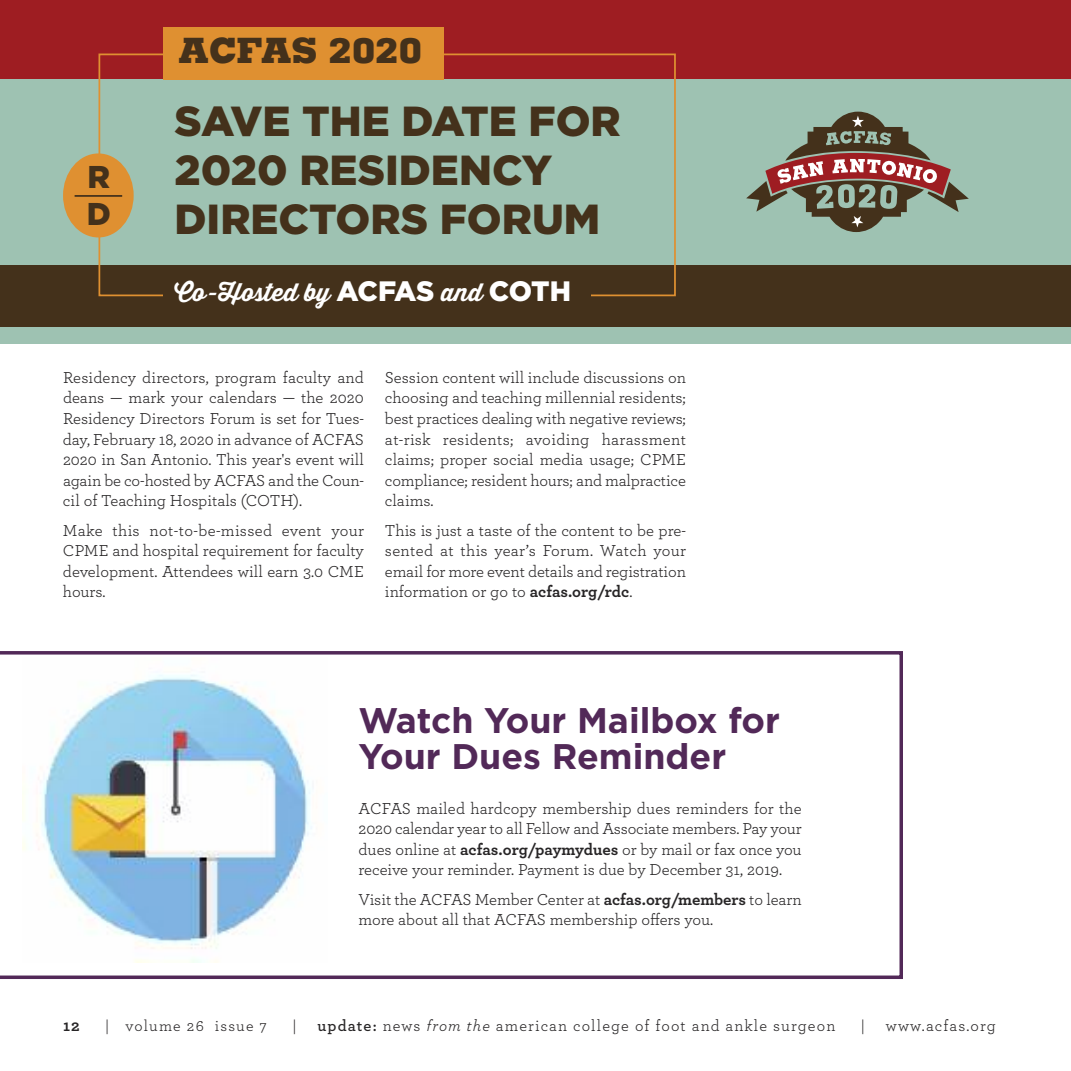
<style>
.page{position:relative;width:1071px;height:1071px;background:#fff}
.page>*{position:absolute;margin:0;border:0;box-sizing:border-box;transform-origin:0 0}
.t1{font:900 42px/49px "Gotham";color:#44311b}
.t2{font:700 35.52px/35.5px "Gotham";letter-spacing:-.005em;color:#522958}
.t3{font:800 35px "Memphis";color:#44311b}
.t4{font:900 31.5px/36.8px "Gotham";color:#44311b}
.t5{font:700 24.5px "Thirsty Script";color:#fff}
.t6{font:16.62px/20.5px "Archer";letter-spacing:-.01em;color:#272526;text-align:justify}
.t7{font:16.1px "Archer";letter-spacing:.07em;color:#272526}
.t8{font:700 16.1px "Archer";color:#272526}
.t9{font:15.75px "Archer";letter-spacing:.075em;color:#272526}
.s1{font-family:"Gotham";font-weight:900;font-size:28px}
.s2{font-weight:700}
.s3{font-weight:600}
.s4{font-style:italic}
</style>
<div class="page">
<svg style="left:0;top:651px;width:903px;height:328px"></svg>
<div style="left:0;top:78px;width:1071px;height:266px;background:#9ec2b2"></div>
<div style="left:0;top:266px;width:1071px;height:61px;background:#44311b"></div>
<div style="left:0;top:0;width:1071px;height:78px;background:#9e1d22"></div>
<div style="left:63px;top:153px;width:71px;height:84px;background:#df9031;border-radius:50%"></div>
<hr style="left:75px;top:195px;width:47px;height:2px;background:#44311b">
<div style="left:163px;top:27px;width:280px;height:53px;background:#df9031"></div>
<svg style="left:746px;top:112px;width:223px;height:120px"></svg>
<img style="left:23px;top:658px;width:305px;height:305px">
<h3 class="t4" style="left:87px;top:161px;width:26px">R<br>D</h3>
<h3 class="t3" style="left:178px;top:38px;width:245px">ACFAS 2020</h3>
<h1 class="t1" style="left:174px;top:100px;width:448px">SAVE THE DATE FOR<br>2020 RESIDENCY<br>DIRECTORS FORUM</h1>
<h3 class="t5" style="left:175px;top:280px;width:398px">Co-Hosted by <span class="s1">ACFAS</span> and <span class="s1">COTH</span></h3>
<p class="t6" style="left:63px;top:369px;width:303px">Residency directors, program faculty and deans — mark your calendars — the 2020<br>Residency Directors Forum is set for Tues&shy;day, February 18, 2020 in advance of ACFAS 2020 in San Antonio. This year's event will again be co-hosted by ACFAS and the Coun&shy;cil of Teaching Hospitals (COTH).</p>
<p class="t6" style="left:63px;top:522px;width:303px">Make this not-to-be-missed event your CPME and hospital requirement for faculty development. Attendees will earn 3.0 CME hours.</p>
<p class="t6" style="left:385px;top:369px;width:303px">Session content will include discussions on choosing and teaching millennial residents; best practices dealing with negative reviews; at-risk residents; avoiding harassment claims; proper social media usage; CPME compliance; resident hours; and malpractice claims.</p>
<p class="t6" style="left:385px;top:522px;width:303px">This is just a taste of the content to be pre&shy;sented at this year’s Forum. Watch your email for more event details and registration information or go to <span class="s2">acfas.org/rdc</span>.</p>
<h2 class="t2" style="left:359px;top:706px;width:423px">Watch your mailbox for your dues reminder</h2>
<p class="t6" style="left:359px;top:800px;width:445px">ACFAS mailed hardcopy membership dues reminders for the 2020 calendar year to all Fellow and Associate members. Pay your dues online at <span class="s2">acfas.org/paymydues</span> or by mail or fax once you receive your reminder. Payment is due by December 31, 2019.</p>
<p class="t6" style="left:359px;top:891px;width:445px">Visit the ACFAS Member Center at <span class="s2">acfas.org/members</span> to learn more about all that ACFAS membership offers you.</p>
<p class="t8" style="left:63px;top:1021px;width:18px">12</p>
<p class="t9" style="left:105px;top:1021px;width:163px">| volume 26 issue 7</p>
<p class="t9" style="left:293px;top:1021px;width:6px">|</p>
<p class="t7" style="left:317px;top:1021px;width:519px"><span class="s3">update:</span> news <span class="s4">from the</span> american college of foot and ankle surgeon</p>
<p class="t9" style="left:861px;top:1021px;width:6px">|</p>
<p class="t7" style="left:886px;top:1021px;width:111px">www.acfas.org</p>
</div>
